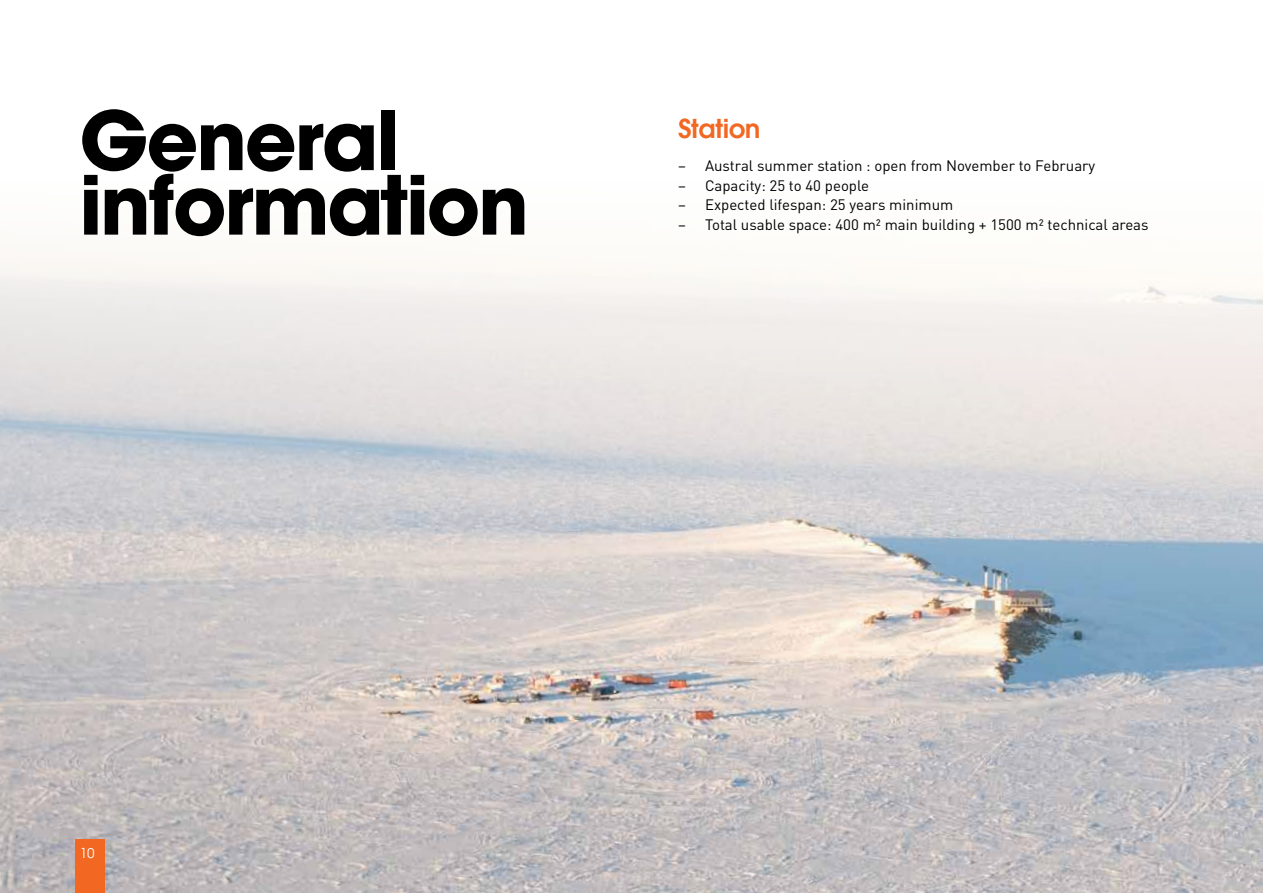
<style>
.page{position:relative;width:1263px;height:893px;background:#fff}
.page>*{position:absolute;margin:0;border:0;box-sizing:border-box;transform-origin:0 0}
.t1{font:700 89.55px/64.5px "Avant Garde Md ITC";letter-spacing:-.02em;color:#000}
.t2{font:600 28.5px "Avant Garde ITC";letter-spacing:-.02em;color:#f26722}
.t3{font:15px "DIN Pro";color:#000}
.t4{font:15px "Avant Garde ITC";color:#fff}
</style>
<div class="page">
<img style="left:0;top:255px;width:1263px;height:638px">
<div style="left:75px;top:839px;width:30px;height:54px;background:#f26722"></div>
<h1 class="t1" style="left:80px;top:107px;width:450px">General information</h1>
<h2 class="t2" style="left:678px;top:112px;width:84px">Station</h2>
<p class="t3" style="left:678px;top:155px;width:9px">−</p>
<p class="t3" style="left:705px;top:155px;width:392px">Austral summer station : open from November to February</p>
<p class="t3" style="left:678px;top:175px;width:9px">−</p>
<p class="t3" style="left:705px;top:175px;width:166px">Capacity: 25 to 40 people</p>
<p class="t3" style="left:678px;top:194px;width:9px">−</p>
<p class="t3" style="left:705px;top:194px;width:250px">Expected lifespan: 25 years minimum</p>
<p class="t3" style="left:678px;top:214px;width:9px">−</p>
<p class="t3" style="left:705px;top:214px;width:445px">Total usable space: 400 m² main building + 1500 m² technical areas</p>
<p class="t4" style="left:80px;top:844px;width:16px">10</p>
</div>
